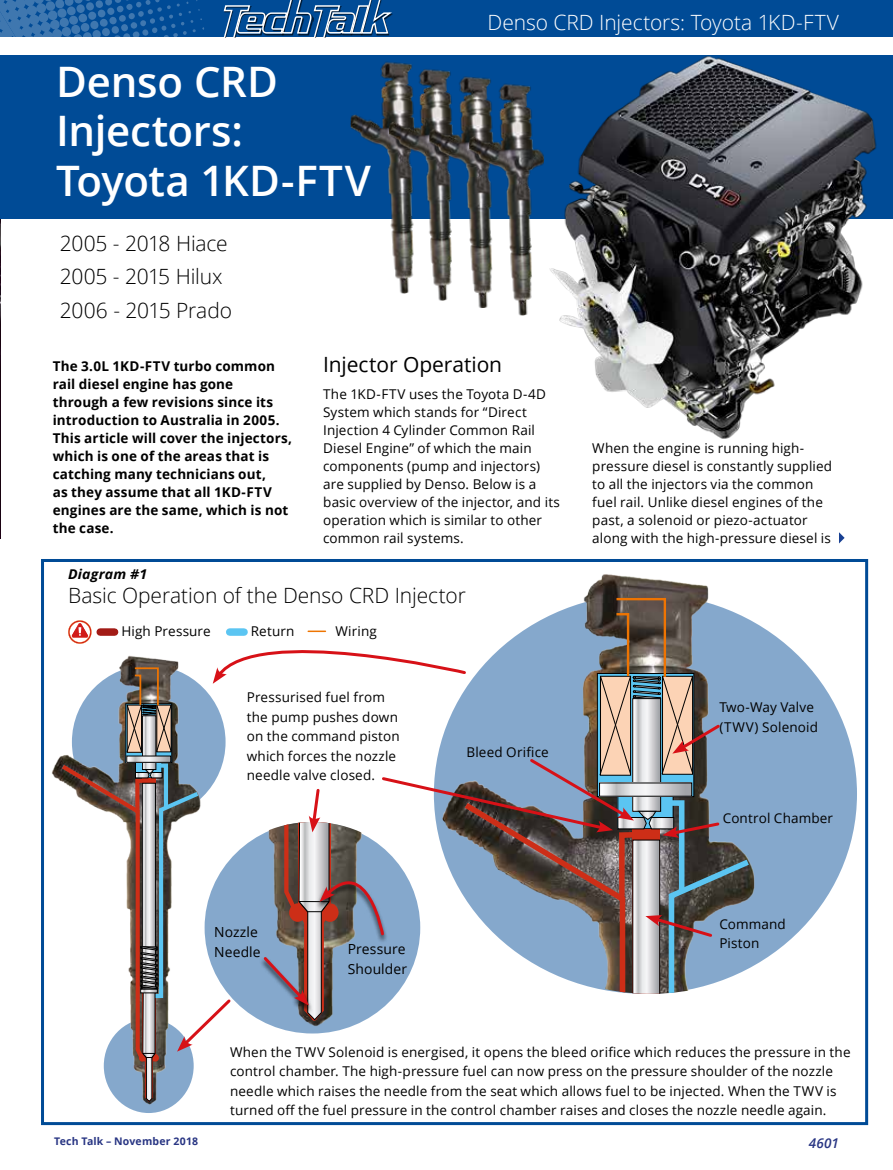
<style>
.page{position:relative;width:893px;height:1170px;background:#fff}
.page>*{position:absolute;margin:0;border:0;box-sizing:border-box;transform-origin:0 0}
.t1{font:600 42px/49.5px "Open Sans";letter-spacing:-.005em;color:#fff}
.t2{font:300 21px/33.5px "Open Sans";letter-spacing:-.005em;color:#000}
.t3{font:300 21px "Open Sans";letter-spacing:-.005em;color:#fff}
.t4{font:21px "Open Sans";letter-spacing:-.005em;color:#000}
.t5{font:13.95px/20.1px "Open Sans";letter-spacing:.01em;color:#000}
.t6{font:13.5px/18px "Open Sans";letter-spacing:.01em;color:#000}
.t7{font:700 13.5px/18px "Open Sans";letter-spacing:.01em;color:#000}
.t8{font:italic 700 13.5px "Open Sans";letter-spacing:.01em;color:#000;scale:1.05 1}
.t9{font:italic 600 13.5px "Open Sans";color:#283583}
.t10{font:700 10.5px "Open Sans";letter-spacing:.02em;color:#283583}
</style>
<div class="page">
<img style="left:0;top:218px;width:1px;height:64px">
<div style="left:0;top:0;width:893px;height:37px;background:#004b96"></div>
<svg style="left:0;top:0;width:204px;height:37px"></svg>
<svg style="left:223px;top:0;width:170px;height:37px"></svg>
<svg style="left:104px;top:1018px;width:90px;height:94px"></svg>
<div style="left:434px;top:594px;width:423px;height:399px;background:#85a8cc;border-radius:50%"></div>
<svg style="left:839px;top:532px;width:6px;height:11px"></svg>
<div style="left:0;top:55px;width:893px;height:163px;background:#004b96"></div>
<img style="left:350px;top:62px;width:62px;height:157px">
<img style="left:586px;top:574px;width:175px;height:391px">
<svg style="left:57px;top:596px;width:698px;height:505px"></svg>
<svg style="left:0;top:282px;width:1px;height:257px"></svg>
<img style="left:545px;top:55px;width:339px;height:384px">
<img style="left:389px;top:65px;width:62px;height:229px">
<img style="left:429px;top:73px;width:62px;height:228px">
<img style="left:469px;top:80px;width:76px;height:236px">
<div style="left:41px;top:559px;width:827px;height:565px;border:3px solid #004b96"></div>
<h1 class="t1" style="left:56px;top:56px;width:316px">Denso CRD<br>Injectors:<br>Toyota 1KD-FTV</h1>
<h2 class="t2" style="left:60px;top:226px;width:174px">2005 - 2018 Hiace<br>2005 - 2015 Hilux<br>2006 - 2015 Prado</h2>
<h2 class="t3" style="left:487px;top:8px;width:353px">Denso CRD Injectors: Toyota 1KD-FTV</h2>
<p class="t7" style="left:53px;top:356px;width:241px">The 3.0L 1KD-FTV turbo common rail diesel engine has gone<br>through a few revisions since its introduction to Australia in 2005.<br>This article will cover the injectors, which is one of the areas that is catching many technicians out,<br>as they assume that all 1KD-FTV engines are the same, which is not the case.</p>
<h2 class="t4" style="left:323px;top:350px;width:180px">Injector Operation</h2>
<p class="t6" style="left:323px;top:384px;width:238px">The 1KD-FTV uses the Toyota D-4D<br>System which stands for “Direct<br>Injection 4 Cylinder Common Rail<br>Diesel Engine” of which the main components (pump and injectors) are supplied by Denso. Below is a basic overview of the injector, and its operation which is similar to other common rail systems.</p>
<p class="t8" style="left:68px;top:564px;width:77px">Diagram #1</p>
<h2 class="t2" style="left:68px;top:578px;width:399px">Basic Operation of the Denso CRD Injector</h2>
<p class="t6" style="left:121px;top:621px;width:91px">High Pressure</p>
<p class="t6" style="left:251px;top:622px;width:45px">Return</p>
<p class="t6" style="left:335px;top:621px;width:43px">Wiring</p>
<p class="t6" style="left:247px;top:687px;width:154px;line-height:19.5px">Pressurised fuel from the pump pushes down on the command piston which forces the nozzle needle valve closed.</p>
<p class="t6" style="left:466px;top:742px;width:84px">Bleed Orifice</p>
<p class="t6" style="left:592px;top:438px;width:241px">When the engine is running high&shy;pressure diesel is constantly supplied to all the injectors via the common fuel rail. Unlike diesel engines of the past, a solenoid or piezo-actuator along with the high-pressure diesel is</p>
<p class="t6" style="left:719px;top:697px;width:100px;line-height:19.5px">Two-Way Valve (TWV) Solenoid</p>
<p class="t6" style="left:723px;top:809px;width:112px">Control Chamber</p>
<p class="t5" style="left:214px;top:921px;width:48px">Nozzle<br>Needle</p>
<p class="t5" style="left:348px;top:938px;width:61px">Pressure<br>Shoulder</p>
<p class="t6" style="left:719px;top:913px;width:68px;line-height:19.5px">Command<br>Piston</p>
<p class="t6" style="left:230px;top:1041px;width:622px;line-height:19.5px">When the TWV Solenoid is energised, it opens the bleed orifice which reduces the pressure in the control chamber. The high-pressure fuel can now press on the pressure shoulder of the nozzle needle which raises the needle from the seat which allows fuel to be injected. When the TWV is turned off the fuel pressure in the control chamber raises and closes the nozzle needle again.</p>
<p class="t10" style="left:54px;top:1134px;width:146px">Tech Talk – November 2018</p>
<p class="t9" style="left:809px;top:1133px;width:32px">4601</p>
</div>
